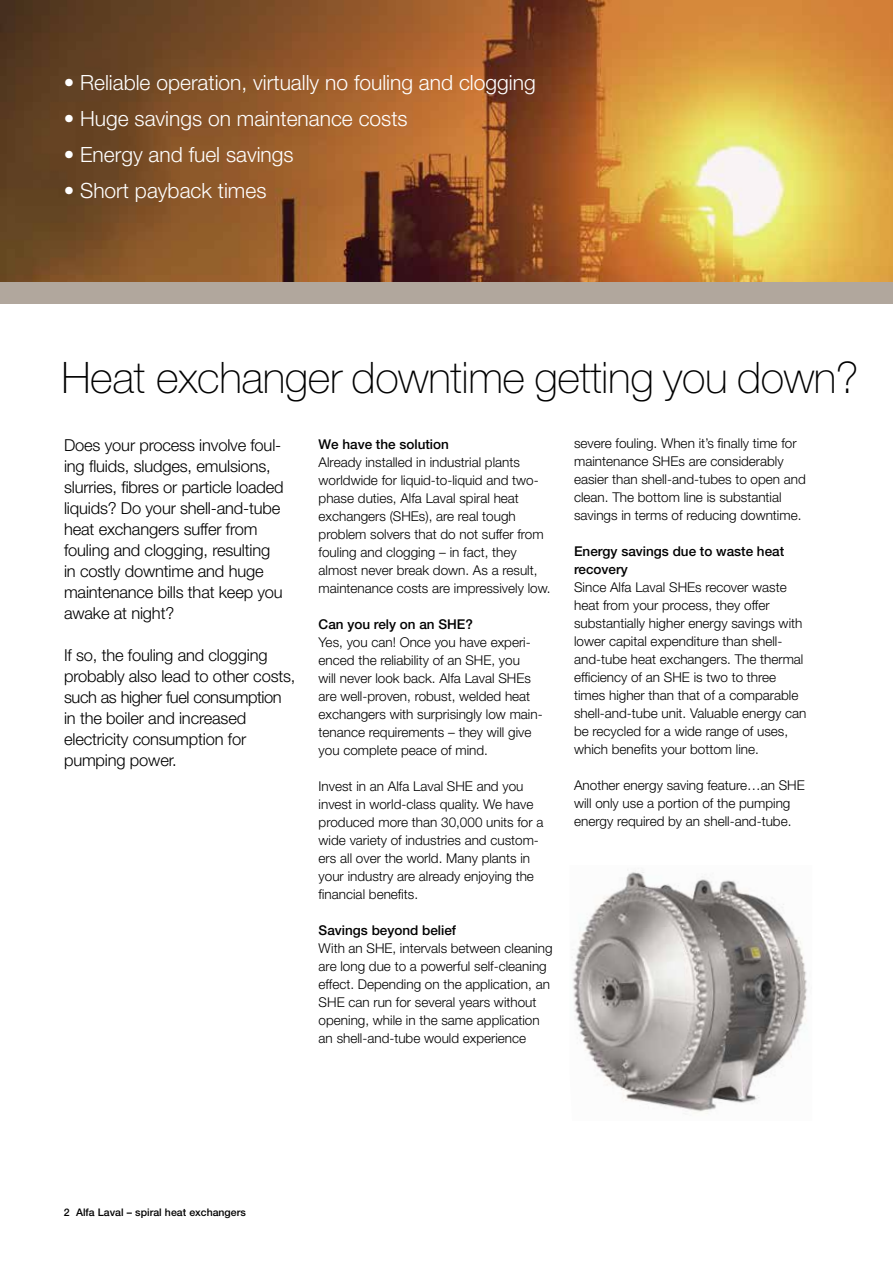
<style>
.page{position:relative;width:893px;height:1263px;background:#fff}
.page>*{position:absolute;margin:0;border:0;box-sizing:border-box;transform-origin:0 0}
.t1{font:100 43.5px "Helvetica Neue LT Std";letter-spacing:-.01em;color:#000}
.t2{font:300 21px "Helvetica Neue LT Std";color:#fff}
.t3{font:300 16.5px/21px "Helvetica Neue LT Std";letter-spacing:-.01em;color:#000}
.t4{font:300 13.5px/18px "Helvetica Neue LT Std";color:#000}
.t5{font:500 13.5px/18px "Helvetica Neue LT Std";color:#000}
.t6{font:500 10.5px "Helvetica Neue LT Std";color:#000}
</style>
<div class="page">
<img style="left:0;top:0;width:893px;height:282px">
<div style="left:0;top:282px;width:893px;height:21px;background:#b1a79d"></div>
<img style="left:572px;top:872px;width:236px;height:242px">
<h2 class="t2" style="left:64px;top:70px;width:473px">• Reliable operation, virtually no fouling and clogging</h2>
<h2 class="t2" style="left:64px;top:106px;width:345px">• Huge savings on maintenance costs</h2>
<h2 class="t2" style="left:64px;top:142px;width:231px">• Energy and fuel savings</h2>
<h2 class="t2" style="left:64px;top:178px;width:204px">• Short payback times</h2>
<h1 class="t1" style="left:62px;top:353px;width:799px">Heat exchanger downtime getting you down?</h1>
<p class="t3" style="left:64px;top:434px;width:221px">Does your process involve foul&shy;ing fluids, sludges, emulsions, slurries, fibres or particle loaded liquids? Do your shell-and-tube heat exchangers suffer from fouling and clogging, resulting in costly downtime and huge maintenance bills that keep you awake at night?</p>
<p class="t3" style="left:64px;top:644px;width:233px">If so, the fouling and clogging probably also lead to other costs, such as higher fuel consumption in the boiler and increased electricity consumption for pumping power.</p>
<p class="t5" style="left:319px;top:435px;width:132px">We have the solution</p>
<p class="t4" style="left:319px;top:453px;width:234px">Already installed in industrial plants worldwide for liquid-to-liquid and two&shy;phase duties, Alfa Laval spiral heat exchangers (SHEs), are real tough problem solvers that do not suffer from fouling and clogging – in fact, they almost never break down. As a result, maintenance costs are impressively low.</p>
<p class="t5" style="left:319px;top:615px;width:156px">Can you rely on an SHE?</p>
<p class="t4" style="left:319px;top:633px;width:226px">Yes, you can! Once you have experi&shy;enced the reliability of an SHE, you<br>will never look back. Alfa Laval SHEs are well-proven, robust, welded heat exchangers with surprisingly low main&shy;tenance requirements – they will give you complete peace of mind.</p>
<p class="t4" style="left:319px;top:777px;width:226px">Invest in an Alfa Laval SHE and you invest in world-class quality. We have produced more than 30,000 units for a wide variety of industries and custom&shy;ers all over the world. Many plants in your industry are already enjoying the financial benefits.</p>
<p class="t5" style="left:319px;top:921px;width:139px">Savings beyond belief</p>
<p class="t4" style="left:319px;top:939px;width:235px">With an SHE, intervals between cleaning are long due to a powerful self-cleaning effect. Depending on the application, an SHE can run for several years without opening, while in the same application an shell-and-tube would experience</p>
<p class="t4" style="left:574px;top:434px;width:233px">severe fouling. When it’s finally time for maintenance SHEs are considerably easier than shell-and-tubes to open and clean. The bottom line is substantial savings in terms of reducing downtime.</p>
<p class="t5" style="left:574px;top:542px;width:212px">Energy savings due to waste heat recovery</p>
<p class="t4" style="left:574px;top:578px;width:234px">Since Alfa Laval SHEs recover waste heat from your process, they offer substantially higher energy savings with lower capital expenditure than shell&shy;and-tube heat exchangers. The thermal efficiency of an SHE is two to three times higher than that of a comparable shell-and-tube unit. Valuable energy can be recycled for a wide range of uses, which benefits your bottom line.</p>
<p class="t4" style="left:574px;top:776px;width:232px">Another energy saving feature…an SHE will only use a portion of the pumping energy required by an shell-and-tube.</p>
<p class="t6" style="left:64px;top:1206px;width:184px">2 Alfa Laval – spiral heat exchangers</p>
</div>
